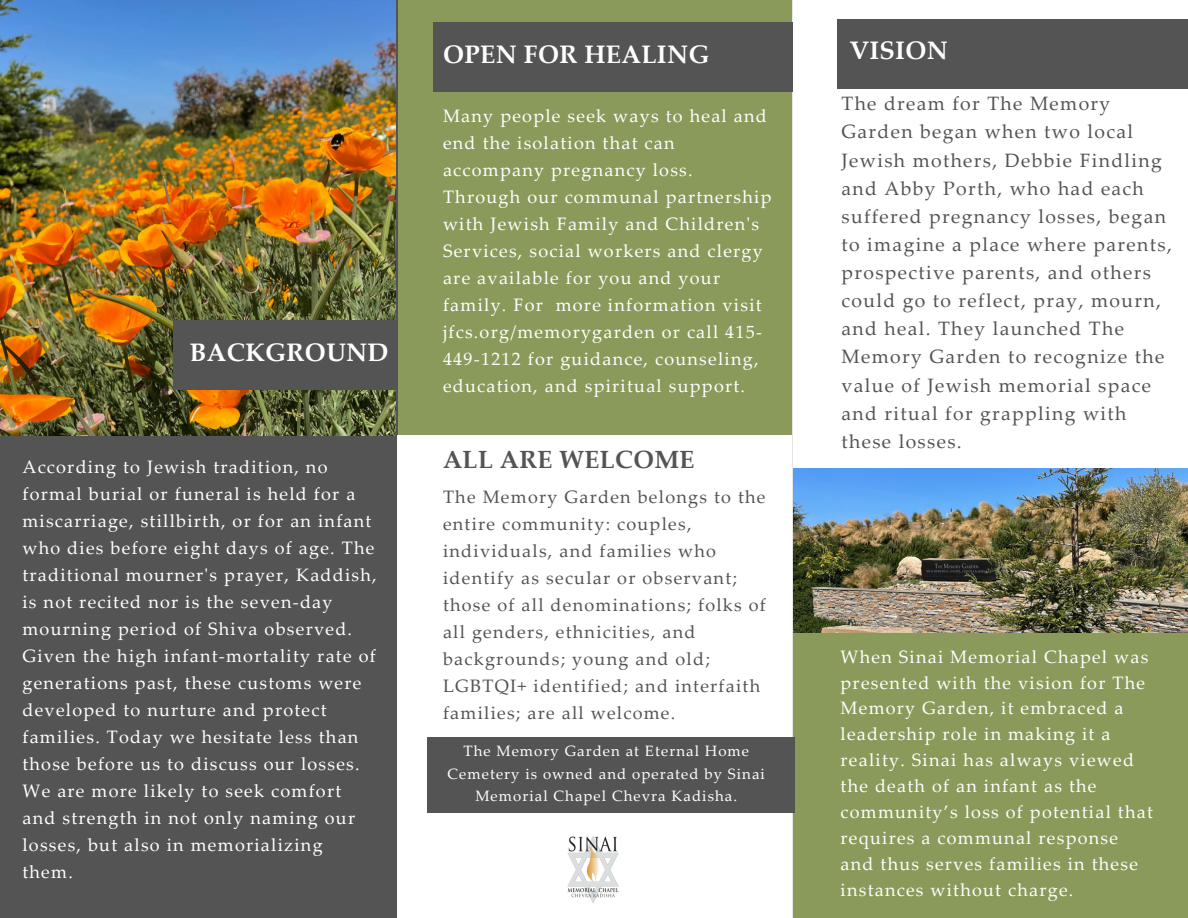
<style>
.page{position:relative;width:1188px;height:918px;background:#fff}
.page>*{position:absolute;margin:0;border:0;box-sizing:border-box;transform-origin:0 0}
.t1{font:700 25.35px "Palatino Linotype";letter-spacing:.01em;color:#fff}
.t2{font:700 24.9px "Palatino Linotype";letter-spacing:.01em;color:#545454}
.t3{font:19.35px/28.2px "Palatino Linotype";letter-spacing:.07em;color:#545454}
.t4{font:18px/27px "Palatino Linotype";letter-spacing:.07em;color:#fff}
.t5{font:18px/27px "Palatino Linotype";letter-spacing:.07em;color:#545454}
.t6{font:15px/22.5px "Palatino Linotype";letter-spacing:.07em;color:#fff;text-align:center}
</style>
<div class="page">
<div style="left:396px;top:0;width:396px;height:436px;background:#8a9a5b"></div>
<div style="left:0;top:0;width:397px;height:918px;background:#545454"></div>
<div style="left:793px;top:632px;width:395px;height:286px;background:#8a9a5b"></div>
<div style="left:397px;top:435px;width:395px;height:483px;background:#fff"></div>
<div style="left:427px;top:737px;width:367px;height:76px;background:#545454"></div>
<img style="left:0;top:0;width:396px;height:436px">
<div style="left:173px;top:320px;width:222px;height:70px;background:#545454"></div>
<div style="left:433px;top:22px;width:360px;height:70px;background:#545454"></div>
<img style="left:794px;top:469px;width:394px;height:164px">
<div style="left:838px;top:19px;width:350px;height:70px;background:#545454"></div>
<img style="left:567px;top:836px;width:52px;height:67px">
<h1 class="t1" style="left:190px;top:342px;width:200px">BACKGROUND</h1>
<p class="t4" style="left:22px;top:455px;width:356px">According to Jewish tradition, no formal burial or funeral is held for a miscarriage, stillbirth, or for an infant who dies before eight days of age. The traditional mourner's prayer, Kaddish, is not recited nor is the seven-day mourning period of Shiva observed.<br>Given the high infant-mortality rate of generations past, these customs were developed to nurture and protect families. Today we hesitate less than those before us to discuss our losses.<br>We are more likely to seek comfort and strength in not only naming our losses, but also in memorializing them.</p>
<h1 class="t1" style="left:443px;top:44px;width:268px">OPEN FOR HEALING</h1>
<p class="t4" style="left:443px;top:105px;width:330px">Many people seek ways to heal and end the isolation that can accompany pregnancy loss.<br>Through our communal partnership with Jewish Family and Children's Services, social workers and clergy are available for you and your family. For more information visit jfcs.org/memorygarden or call 415- 449-1212 for guidance, counseling, education, and spiritual support.</p>
<h2 class="t2" style="left:443px;top:450px;width:253px">ALL ARE WELCOME</h2>
<p class="t5" style="left:443px;top:485px;width:324px">The Memory Garden belongs to the entire community: couples, individuals, and families who identify as secular or observant; those of all denominations; folks of all genders, ethnicities, and backgrounds; young and old;<br>LGBTQI+ identified; and interfaith families; are all welcome.</p>
<p class="t6" style="left:448px;top:741px;width:319px">The Memory Garden at Eternal Home<br>Cemetery is owned and operated by Sinai<br>Memorial Chapel Chevra Kadisha.</p>
<h1 class="t1" style="left:849px;top:41px;width:100px">VISION</h1>
<p class="t3" style="left:842px;top:92px;width:332px">The dream for The Memory<br>Garden began when two local<br>Jewish mothers, Debbie Findling and Abby Porth, who had each suffered pregnancy losses, began to imagine a place where parents, prospective parents, and others could go to reflect, pray, mourn, and heal. They launched The<br>Memory Garden to recognize the value of Jewish memorial space and ritual for grappling with these losses.</p>
<p class="t4" style="left:841px;top:646px;width:314px;line-height:25.8px">When Sinai Memorial Chapel was presented with the vision for The<br>Memory Garden, it embraced a leadership role in making it a reality. Sinai has always viewed the death of an infant as the community’s loss of potential that requires a communal response and thus serves families in these instances without charge.</p>
</div>
